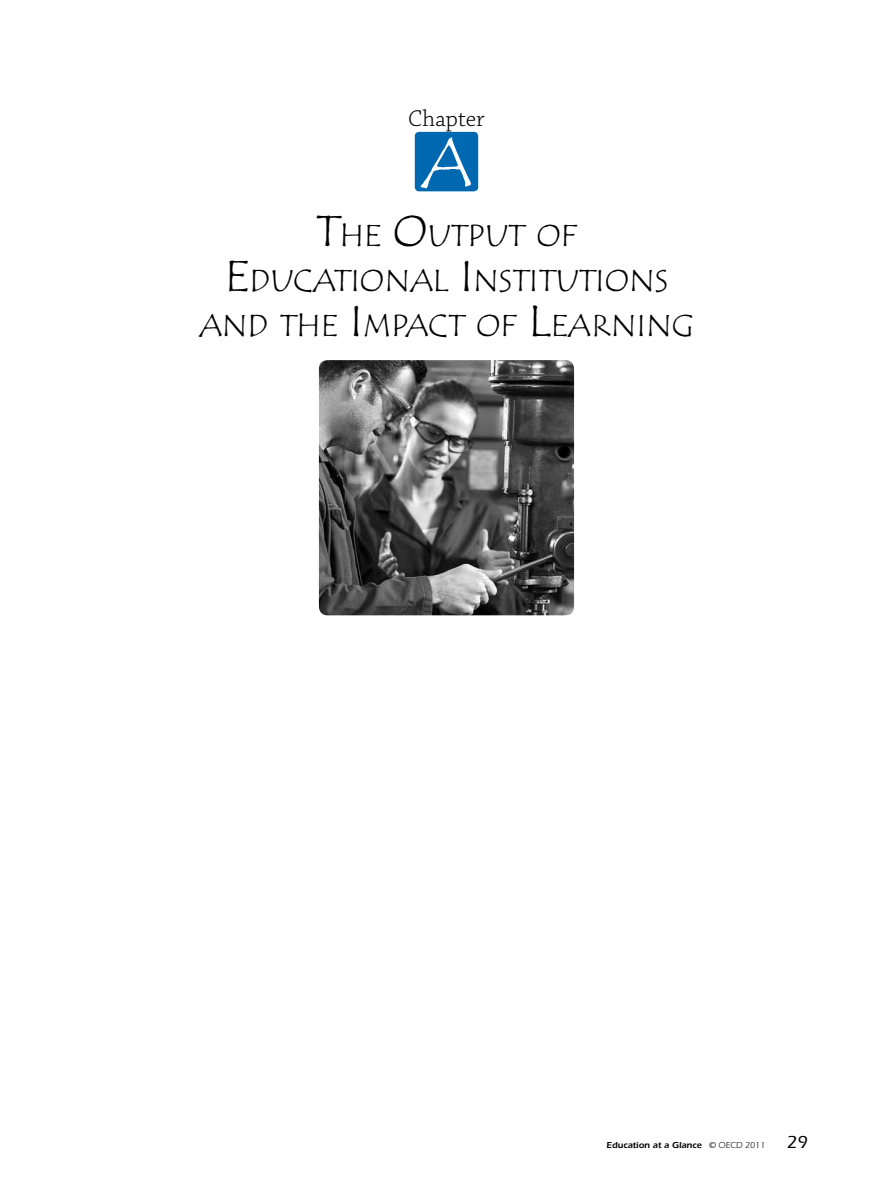
<style>
.page{position:relative;width:893px;height:1191px;background:#fff}
.page>*{position:absolute;margin:0;border:0;box-sizing:border-box;transform-origin:0 0}
.t1{font:69px "Tempus Sans ITC";color:#fff}
.t2{font:31.5px/45px "Tempus Sans ITC";color:#000;text-align:center}
.t3{font:300 24px "Chaparral Pro";color:#000}
.t4{font:600 9px "Itc Eras";color:#000}
.s1{font-size:45px}
.s2{font-weight:400}
.s3{font-weight:500;font-size:18px}
</style>
<div class="page">
<div style="left:415px;top:132px;width:63px;height:59px;background:#0067b1;border-radius:4px"></div>
<img style="left:319px;top:360px;width:255px;height:255px">
<p class="t3" style="left:408px;top:106px;width:78px">Chapter</p>
<h1 class="t1" style="left:421px;top:119px;width:53px">A</h1>
<p class="t2" style="left:199px;top:214px;width:496px"><span class="s1">T</span>HE <span class="s1">O</span>UTPUT OF<br><span class="s1">E</span> DUCATIONAL <span class="s1">I</span> NSTITUTIONS<br>AND THE <span class="s1">I</span> MPACT OF <span class="s1">L</span>EARNING</p>
<p class="t4" style="left:606px;top:1140px;width:203px">Education at a Glance <span class="s2">© OECD 2011</span> <span class="s3">29</span></p>
</div>
